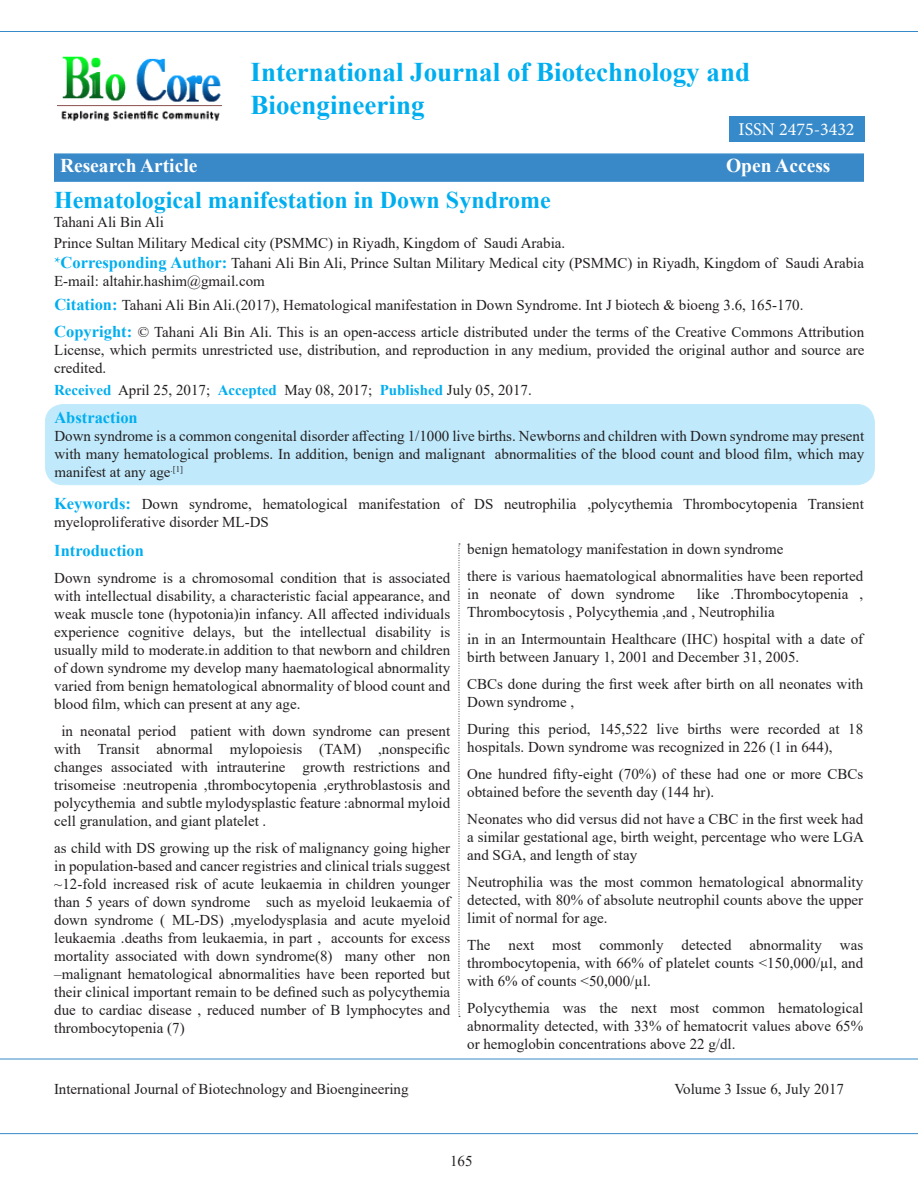
<style>
.page{position:relative;width:918px;height:1188px;background:#fff}
.page>*{position:absolute;margin:0;border:0;box-sizing:border-box;transform-origin:0 0}
.t1{font:700 27px/32.4px "Times New Roman";color:#00aeef}
.t2{font:700 24px "Times New Roman";color:#00aeef}
.t3{font:700 19.5px "Times New Roman";color:#fff}
.t4{font:18px "Minion Pro";color:#fff}
.t5{font:700 16.5px "Times New Roman";color:#00aeef}
.t6{font:15px/18px "Times New Roman";color:#231f20;text-align:justify}
.s1{font-family:"Minion Pro";font-size:16.5px;color:#00aeef}
.s2{font-weight:700;font-size:16.5px;color:#00aeef}
.s3{font-weight:700;color:#00aeef}
</style>
<div class="page">
<hr style="left:0;top:31px;width:918px;height:1px;background:#378ac9">
<hr style="left:0;top:1059px;width:918px;height:1px;background:#378ac9">
<hr style="left:0;top:1133px;width:918px;height:1px;background:#378ac9">
<div style="left:54px;top:153px;width:810px;height:29px;background:#3989c8;border:2px solid #378ac9"></div>
<img style="left:58px;top:56px;width:164px;height:65px">
<svg style="left:459px;top:544px;width:1px;height:473px"></svg>
<div style="left:729px;top:117px;width:136px;height:25px;background:#378ac9"></div>
<div style="left:45px;top:404px;width:829px;height:81px;background:#c0eafb;border-radius:18px"></div>
<div style="left:45px;top:404px;width:830px;height:81px;border:1px solid #00aeef;border-radius:18px"></div>
<p class="t1" style="left:250px;top:55px;width:501px">International Journal of Biotechnology and<br>Bioengineering</p>
<p class="t4" style="left:739px;top:118px;width:117px">ISSN 2475-3432</p>
<p class="t3" style="left:60px;top:151px;width:139px">Research Article</p>
<p class="t3" style="left:726px;top:151px;width:106px">Open Access</p>
<p class="t2" style="left:54px;top:183px;width:498px">Hematological manifestation in Down Syndrome</p>
<p class="t6" style="left:54px;top:213px;width:112px">Tahani Ali Bin Ali</p>
<p class="t6" style="left:54px;top:234px;width:513px">Prince Sultan Military Medical city (PSMMC) in Riyadh, Kingdom of Saudi Arabia.</p>
<p class="t6" style="left:54px;top:253px;width:812px"><span class="s1">*</span><span class="s2">Corresponding Author:</span> Tahani Ali Bin Ali, Prince Sultan Military Medical city (PSMMC) in Riyadh, Kingdom of Saudi Arabia<br>E-mail: altahir.hashim@gmail.com</p>
<p class="t6" style="left:54px;top:296px;width:751px"><span class="s2">Citation:</span> Tahani Ali Bin Ali.(2017), Hematological manifestation in Down Syndrome. Int J biotech &amp; bioeng 3.6, 165-170.</p>
<p class="t6" style="left:54px;top:322px;width:812px"><span class="s2">Copyright:</span> © Tahani Ali Bin Ali. This is an open-access article distributed under the terms of the Creative Commons Attribution License, which permits unrestricted use, distribution, and reproduction in any medium, provided the original author and source are credited.</p>
<p class="t6" style="left:54px;top:380px;width:479px"><span class="s3">Received</span> April 25, 2017; <span class="s3">Accepted</span> May 08, 2017; <span class="s3">Published</span> July 05, 2017.</p>
<p class="t5" style="left:54px;top:406px;width:85px">Abstraction</p>
<p class="t6" style="left:54px;top:426px;width:811px">Down syndrome is a common congenital disorder affecting 1/1000 live births. Newborns and children with Down syndrome may present with many hematological problems. In addition, benign and malignant abnormalities of the blood count and blood film, which may manifest at any age<sup>.[1]</sup></p>
<p class="t6" style="left:54px;top:494px;width:811px"><span class="s2">Keywords:</span> Down syndrome, hematological manifestation of DS neutrophilia ,polycythemia Thrombocytopenia Transient myeloproliferative disorder ML-DS</p>
<p class="t5" style="left:54px;top:539px;width:91px">Introduction</p>
<p class="t6" style="left:54px;top:569px;width:398px">Down syndrome is a chromosomal condition that is associated with intellectual disability, a characteristic facial appearance, and weak muscle tone (hypotonia)in infancy. All affected individuals experience cognitive delays, but the intellectual disability is usually mild to moderate.in addition to that newborn and children of down syndrome my develop many haematological abnormality varied from benign hematological abnormality of blood count and blood film, which can present at any age.</p>
<p class="t6" style="left:54px;top:722px;width:398px;text-indent:7px">in neonatal period patient with down syndrome can present with Transit abnormal mylopoiesis (TAM) ,nonspecific changes associated with intrauterine growth restrictions and trisomeise :neutropenia ,thrombocytopenia ,erythroblastosis and polycythemia and subtle mylodysplastic feature :abnormal myloid cell granulation, and giant platelet .</p>
<p class="t6" style="left:54px;top:839px;width:398px">as child with DS growing up the risk of malignancy going higher in population-based and cancer registries and clinical trials suggest ~12-fold increased risk of acute leukaemia in children younger than 5 years of down syndrome such as myeloid leukaemia of down syndrome ( ML-DS) ,myelodysplasia and acute myeloid leukaemia .deaths from leukaemia, in part , accounts for excess mortality associated with down syndrome(8) many other non –malignant hematological abnormalities have been reported but their clinical important remain to be defined such as polycythemia due to cardiac disease , reduced number of B lymphocytes and thrombocytopenia (7)</p>
<p class="t6" style="left:467px;top:540px;width:318px">benign hematology manifestation in down syndrome</p>
<p class="t6" style="left:467px;top:567px;width:398px">there is various haematological abnormalities have been reported in neonate of down syndrome</p>
<p class="t6" style="left:467px;top:585px;width:397px;text-indent:230px">like .Thrombocytopenia ,<br>Thrombocytosis , Polycythemia ,and , Neutrophilia</p>
<p class="t6" style="left:467px;top:630px;width:398px">in in an Intermountain Healthcare (IHC) hospital with a date of birth between January 1, 2001 and December 31, 2005.</p>
<p class="t6" style="left:467px;top:675px;width:398px">CBCs done during the first week after birth on all neonates with<br>Down syndrome ,</p>
<p class="t6" style="left:467px;top:720px;width:398px">During this period, 145,522 live births were recorded at 18 hospitals. Down syndrome was recognized in 226 (1 in 644),</p>
<p class="t6" style="left:467px;top:765px;width:397px">One hundred fifty-eight (70%) of these had one or more CBCs obtained before the seventh day (144 hr).</p>
<p class="t6" style="left:467px;top:810px;width:398px">Neonates who did versus did not have a CBC in the first week had a similar gestational age, birth weight, percentage who were LGA and SGA, and length of stay</p>
<p class="t6" style="left:467px;top:873px;width:398px">Neutrophilia was the most common hematological abnormality detected, with 80% of absolute neutrophil counts above the upper limit of normal for age.</p>
<p class="t6" style="left:467px;top:936px;width:398px">The next most commonly detected abnormality was thrombocytopenia, with 66% of platelet counts &lt;150,000/µl, and with 6% of counts &lt;50,000/µl.</p>
<p class="t6" style="left:467px;top:999px;width:398px">Polycythemia was the next most common hematological abnormality detected, with 33% of hematocrit values above 65% or hemoglobin concentrations above 22 g/dl.</p>
<p class="t6" style="left:54px;top:1079px;width:356px">International Journal of Biotechnology and Bioengineering</p>
<p class="t6" style="left:674px;top:1079px;width:171px">Volume 3 Issue 6, July 2017</p>
<p class="t6" style="left:450px;top:1151px;width:24px">165</p>
</div>
